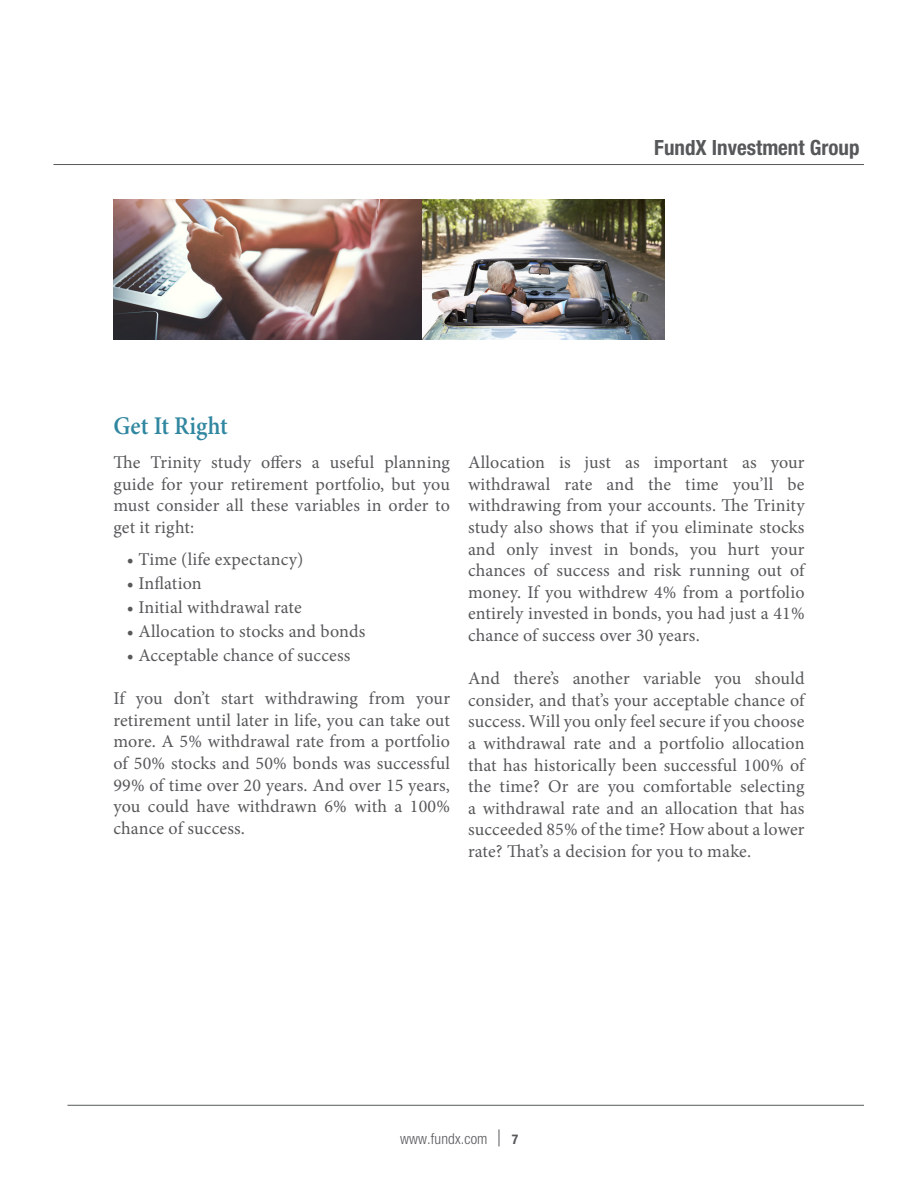
<style>
.page{position:relative;width:918px;height:1188px;background:#fff}
.page>*{position:absolute;margin:0;border:0;box-sizing:border-box;transform-origin:0 0}
.t1{font:600 25.5px "Minion Pro";color:#3187a0;scale:.92 1}
.t2{font:700 condensed 21px "Helvetica Neue";color:#57585a}
.t3{font:18px/21.6px "Minion Pro";letter-spacing:.005em;color:#57585a;text-align:justify}
.t4{font:300 condensed 15px "Helvetica Neue";letter-spacing:.01em;color:#57585a}
.t5{font:700 condensed 13.5px "Helvetica Neue";color:#57585a}
</style>
<div class="page">
<hr style="left:53px;top:164px;width:811px;height:1px;background:#57585a">
<hr style="left:68px;top:1105px;width:796px;height:1px;background:#57585a">
<svg style="left:499px;top:1129px;width:1px;height:17px"></svg>
<img style="left:113px;top:200px;width:551px;height:140px">
<p class="t2" style="left:654px;top:134px;width:207px">FundX Investment Group</p>
<p class="t1" style="left:113px;top:411px;width:126px">Get It Right</p>
<p class="t3" style="left:113px;top:452px;width:338px">The Trinity study offers a useful planning guide for your retirement portfolio, but you must consider all these variables in order to get it right:</p>
<p class="t3" style="left:127px;top:549px;width:178px">• Time (life expectancy)</p>
<p class="t3" style="left:127px;top:573px;width:76px">• Inflation</p>
<p class="t3" style="left:127px;top:597px;width:176px">• Initial withdrawal rate</p>
<p class="t3" style="left:127px;top:621px;width:240px">• Allocation to stocks and bonds</p>
<p class="t3" style="left:127px;top:645px;width:225px">• Acceptable chance of success</p>
<p class="t3" style="left:113px;top:688px;width:338px">If you don’t start withdrawing from your retirement until later in life, you can take out more. A 5% withdrawal rate from a portfolio of 50% stocks and 50% bonds was successful 99% of time over 20 years. And over 15 years, you could have withdrawn 6% with a 100% chance of success.</p>
<p class="t3" style="left:468px;top:452px;width:338px">Allocation is just as important as your withdrawal rate and the time you’ll be withdrawing from your accounts. The Trinity study also shows that if you eliminate stocks and only invest in bonds, you hurt your chances of success and risk running out of money. If you withdrew 4% from a portfolio entirely invested in bonds, you had just a 41% chance of success over 30 years.</p>
<p class="t3" style="left:468px;top:668px;width:338px">And there’s another variable you should consider, and that’s your acceptable chance of success. Will you only feel secure if you choose a withdrawal rate and a portfolio allocation that has historically been successful 100% of the time? Or are you comfortable selecting a withdrawal rate and an allocation that has succeeded 85% of the time? How about a lower rate? That’s a decision for you to make.</p>
<p class="t4" style="left:400px;top:1130px;width:89px">www.fundx.com</p>
<p class="t5" style="left:512px;top:1132px;width:8px">7</p>
</div>
